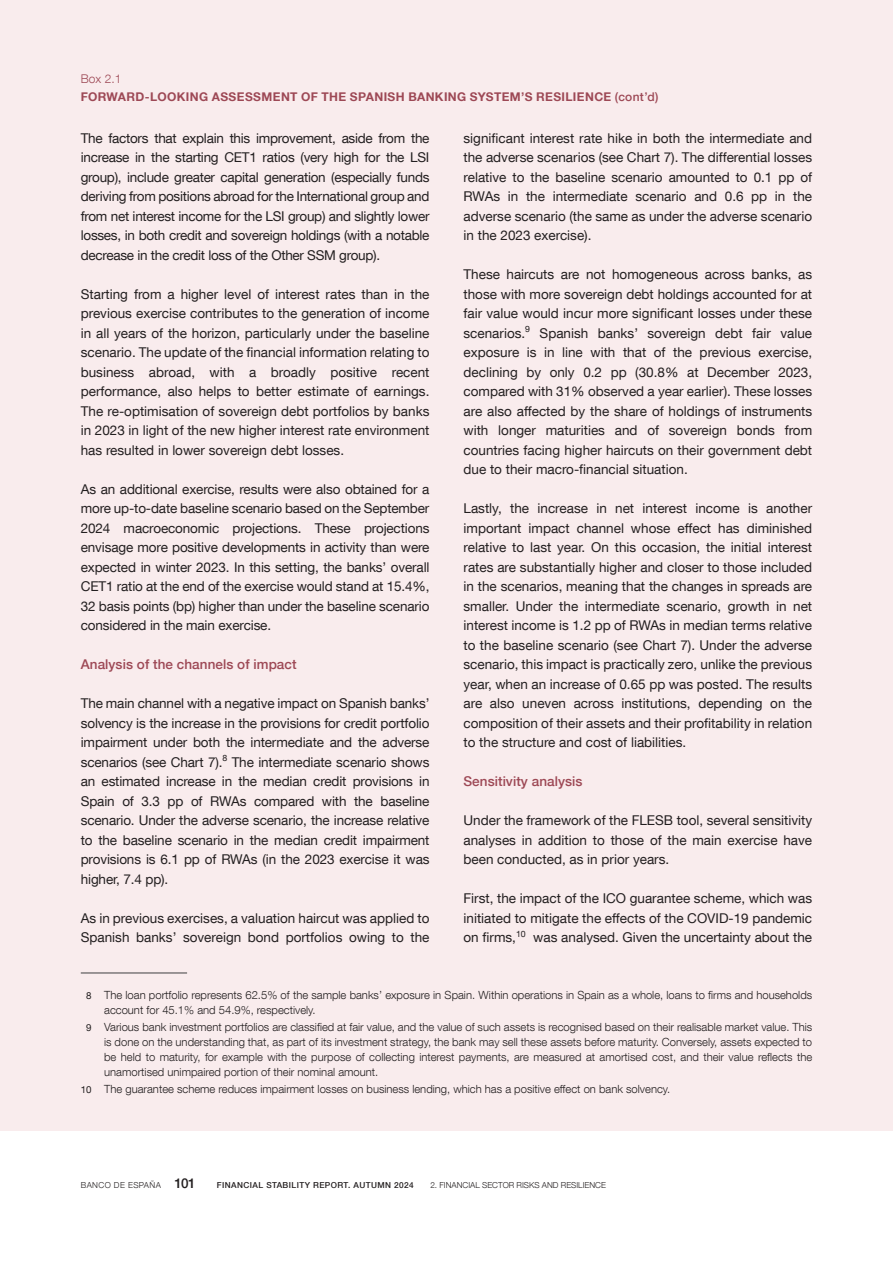
<style>
.page{position:relative;width:893px;height:1263px;background:#fff}
.page>*{position:absolute;margin:0;border:0;box-sizing:border-box;transform-origin:0 0}
.Recuadro_texto{font:13.5px/19.5px "Bd E Neue Helvetica";color:#231f20;text-align:justify}
.Recuadro_Ladillo_rango_1{font:500 13.5px "Bd E Neue Helvetica";letter-spacing:.005em;color:#9d4855}
.Recuadro_título{font:700 12px "Bd E Neue Helvetica";letter-spacing:.03em;color:#9d4855}
.Recuadro_número{font:300 12px "Bd E Neue Helvetica";color:#9d4855}
.Recuadro_citas_10{font:300 11.25px/15px "Bd E Neue Helvetica";color:#231f20}
.t1{font:500 8.25px "Bd E Neue Helvetica";letter-spacing:.05em;color:#231f20}
.t2{font:300 8.25px "Bd E Neue Helvetica";color:#231f20}
.t3{font:300 8.25px "Bd E Neue Helvetica";letter-spacing:.05em;color:#231f20}
.s1{font-weight:500}
.s2{font-weight:400;font-size:9.75px}
.s3{font-weight:500;font-size:13.5px}
</style>
<div class="page">
<div style="left:0;top:0;width:893px;height:1131px;background:#f9eced"></div>
<hr style="left:81px;top:972px;width:106px;height:1px;background:#3e3e3f">
<p class="Recuadro_número" style="left:81px;top:72px;width:42px">Box 2.1</p>
<h4 class="Recuadro_título" style="left:81px;top:89px;width:579px">FORWARD-LOOKING ASSESSMENT OF THE SPANISH BANKING SYSTEM’S RESILIENCE <span class="s1">(cont’d)</span></h4>
<p class="Recuadro_texto" style="left:81px;top:128px;width:350px">The factors that explain this improvement, aside from the increase in the starting CET1 ratios (very high for the LSI group), include greater capital generation (especially funds deriving from positions abroad for the International group and from net interest income for the LSI group) and slightly lower losses, in both credit and sovereign holdings (with a notable decrease in the credit loss of the Other SSM group).</p>
<p class="Recuadro_texto" style="left:81px;top:284px;width:350px">Starting from a higher level of interest rates than in the previous exercise contributes to the generation of income in all years of the horizon, particularly under the baseline scenario. The update of the financial information relating to business abroad, with a broadly positive recent performance, also helps to better estimate of earnings.<br>The re-optimisation of sovereign debt portfolios by banks in 2023 in light of the new higher interest rate environment has resulted in lower sovereign debt losses.</p>
<p class="Recuadro_texto" style="left:81px;top:479px;width:350px">As an additional exercise, results were also obtained for a more up-to-date baseline scenario based on the September 2024 macroeconomic projections. These projections envisage more positive developments in activity than were expected in winter 2023. In this setting, the banks’ overall CET1 ratio at the end of the exercise would stand at 15.4%, 32 basis points (bp) higher than under the baseline scenario considered in the main exercise.</p>
<h5 class="Recuadro_Ladillo_rango_1" style="left:81px;top:656px;width:217px">Analysis of the channels of impact</h5>
<p class="Recuadro_texto" style="left:81px;top:693px;width:350px">The main channel with a negative impact on Spanish banks’ solvency is the increase in the provisions for credit portfolio impairment under both the intermediate and the adverse scenarios (see Chart 7).<sup>8</sup> The intermediate scenario shows an estimated increase in the median credit provisions in Spain of 3.3 pp of RWAs compared with the baseline scenario. Under the adverse scenario, the increase relative to the baseline scenario in the median credit impairment provisions is 6.1 pp of RWAs (in the 2023 exercise it was higher, 7.4 pp).</p>
<p class="Recuadro_texto" style="left:81px;top:908px;width:350px">As in previous exercises, a valuation haircut was applied to<br>Spanish banks’ sovereign bond portfolios owing to the</p>
<p class="Recuadro_texto" style="left:463px;top:128px;width:350px">significant interest rate hike in both the intermediate and the adverse scenarios (see Chart 7). The differential losses relative to the baseline scenario amounted to 0.1 pp of RWAs in the intermediate scenario and 0.6 pp in the adverse scenario (the same as under the adverse scenario in the 2023 exercise).</p>
<p class="Recuadro_texto" style="left:463px;top:264px;width:350px">These haircuts are not homogeneous across banks, as those with more sovereign debt holdings accounted for at fair value would incur more significant losses under these scenarios.<sup>9</sup> Spanish banks’ sovereign debt fair value exposure is in line with that of the previous exercise, declining by only 0.2 pp (30.8% at December 2023, compared with 31% observed a year earlier). These losses are also affected by the share of holdings of instruments with longer maturities and of sovereign bonds from countries facing higher haircuts on their government debt due to their macro-financial situation.</p>
<p class="Recuadro_texto" style="left:463px;top:498px;width:350px">Lastly, the increase in net interest income is another important impact channel whose effect has diminished relative to last year. On this occasion, the initial interest rates are substantially higher and closer to those included in the scenarios, meaning that the changes in spreads are smaller. Under the intermediate scenario, growth in net interest income is 1.2 pp of RWAs in median terms relative to the baseline scenario (see Chart 7). Under the adverse scenario, this impact is practically zero, unlike the previous year, when an increase of 0.65 pp was posted. The results are also uneven across institutions, depending on the composition of their assets and their profitability in relation to the structure and cost of liabilities.</p>
<h5 class="Recuadro_Ladillo_rango_1" style="left:463px;top:773px;width:121px">Sensitivity analysis</h5>
<p class="Recuadro_texto" style="left:463px;top:810px;width:350px">Under the framework of the FLESB tool, several sensitivity analyses in addition to those of the main exercise have been conducted, as in prior years.</p>
<p class="Recuadro_texto" style="left:463px;top:888px;width:350px">First, the impact of the ICO guarantee scheme, which was initiated to mitigate the effects of the COVID-19 pandemic on firms,<sup>10</sup> was analysed. Given the uncertainty about the</p>
<p class="Recuadro_citas_10" style="left:104px;top:987px;width:709px;text-indent:-18px"><span class="s2">8</span> The loan portfolio represents 62.5% of the sample banks’ exposure in Spain. Within operations in Spain as a whole, loans to firms and households account for 45.1% and 54.9%, respectively.</p>
<p class="Recuadro_citas_10" style="left:104px;top:1019px;width:710px;text-align:justify;text-indent:-18px"><span class="s2">9</span> Various bank investment portfolios are classified at fair value, and the value of such assets is recognised based on their realisable market value. This is done on the understanding that, as part of its investment strategy, the bank may sell these assets before maturity. Conversely, assets expected to be held to maturity, for example with the purpose of collecting interest payments, are measured at amortised cost, and their value reflects the unamortised unimpaired portion of their nominal amount.</p>
<p class="Recuadro_citas_10" style="left:81px;top:1081px;width:591px"><span class="s2">10</span> The guarantee scheme reduces impairment losses on business lending, which has a positive effect on bank solvency.</p>
<p class="t3" style="left:81px;top:1180px;width:116px">BANCO DE ESPAÑA <span class="s3">101</span></p>
<p class="t1" style="left:217px;top:1180px;width:198px">FINANCIAL STABILITY REPORT. AUTUMN 2024</p>
<p class="t2" style="left:430px;top:1180px;width:177px">2. FINANCIAL SECTOR RISKS AND RESILIENCE</p>
</div>
